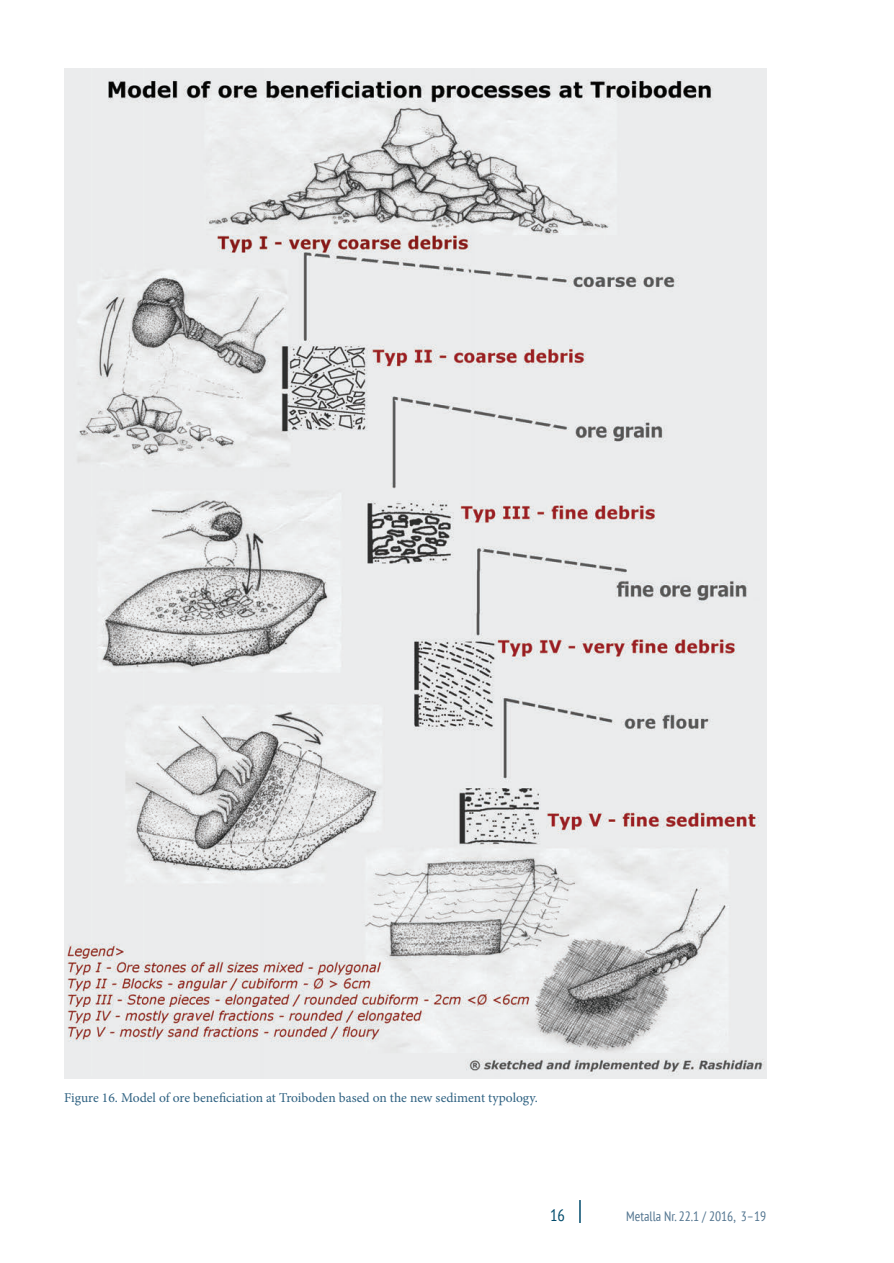
<style>
.page{position:relative;width:894px;height:1263px;background:#fff}
.page>*{position:absolute;margin:0;border:0;box-sizing:border-box;transform-origin:0 0}
.t1{font:condensed 16.5px "PT Sans";color:#014b6c}
.t2{font:13.5px "Minion Pro";color:#2e6181}
.t3{font:condensed 13.5px "PT Sans";color:#537590}
</style>
<div class="page">
<svg style="left:579px;top:1200px;width:1px;height:23px"></svg>
<img style="left:64px;top:68px;width:702px;height:1011px">
<p class="t2" style="left:64px;top:1088px;width:475px">Figure 16. Model of ore beneficiation at Troiboden based on the new sediment typology.</p>
<p class="t1" style="left:550px;top:1205px;width:16px">16</p>
<p class="t3" style="left:626px;top:1208px;width:141px">Metalla Nr. 22.1 / 2016, 3–19</p>
</div>
